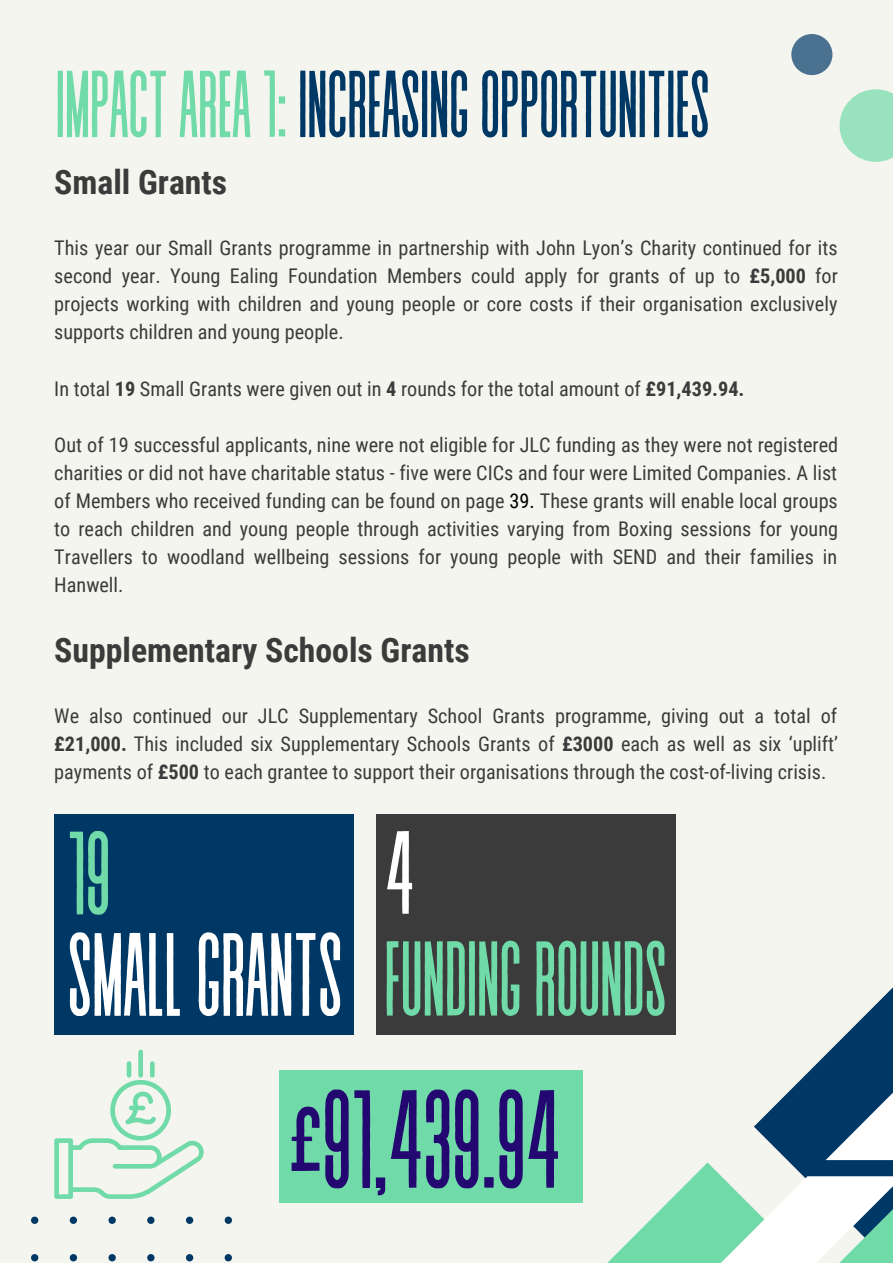
<style>
.page{position:relative;width:893px;height:1264px;background:#fff}
.page>*{position:absolute;margin:0;border:0;box-sizing:border-box;transform-origin:0 0}
.t1{font:139.35px "Revive 80 Tall";letter-spacing:-.03em;color:#230871}
.t2{font:118.05px "Revive 80 Tall";letter-spacing:-.03em;color:#fff}
.t3{font:118.05px "Revive 80 Tall";color:#70dba8}
.t4{font:106.05px "Revive 80 Tall";letter-spacing:-.03em;color:#70dba8}
.t5{font:94.8px "Revive 80 Tall";letter-spacing:-.03em;color:#003865}
.t6{font:700 33.75px "Roboto Condensed";color:#3b3b3b}
.t7{font:20.25px/28px "Roboto Condensed";color:#3b3b3b;text-align:justify}
.s1{color:#70dba8}
.s2{font-weight:700}
.s3{color:#000}
</style>
<div class="page">
<div style="left:0;top:0;width:892px;height:1262px;background:#f5f5ef"></div>
<svg style="left:512px;top:969px;width:380px;height:293px"></svg>
<div style="left:54px;top:814px;width:300px;height:221px;background:#003865"></div>
<div style="left:279px;top:1070px;width:304px;height:132px;background:#70dba8"></div>
<svg style="left:54px;top:1049px;width:150px;height:149px"></svg>
<div style="left:376px;top:814px;width:299px;height:221px;background:#3b3b3b"></div>
<svg style="left:31px;top:1216px;width:201px;height:46px"></svg>
<svg style="left:839px;top:89px;width:53px;height:73px"></svg>
<div style="left:791px;top:34px;width:41px;height:41px;background:#4a718f;border-radius:50%"></div>
<p class="t5" style="left:54px;top:56px;width:658px"><span class="s1">IMPACTAREA1:</span> INCREASINGOPPORTUNITIES</p>
<p class="t6" style="left:54px;top:163px;width:174px">Small Grants</p>
<p class="t7" style="left:54px;top:234px;width:785px">This year our Small Grants programme in partnership with John Lyon’s Charity continued for its second year. Young Ealing Foundation Members could apply for grants of up to <span class="s2">£5,000</span> for projects working with children and young people or core costs if their organisation exclusively supports children and young people.</p>
<p class="t7" style="left:54px;top:374px;width:691px">In total <span class="s2">19</span> Small Grants were given out in <span class="s2">4</span> rounds for the total amount of <span class="s2">£91,439.94.</span></p>
<p class="t7" style="left:54px;top:431px;width:785px">Out of 19 successful applicants, nine were not eligible for JLC funding as they were not registered charities or did not have charitable status - five were CICs and four were Limited Companies. A list of Members who received funding can be found on page <span class="s3">39.</span> These grants will enable local groups to reach children and young people through activities varying from Boxing sessions for young Travellers to woodland wellbeing sessions for young people with SEND and their families in Hanwell.</p>
<p class="t6" style="left:54px;top:630px;width:417px">Supplementary Schools Grants</p>
<p class="t7" style="left:54px;top:702px;width:785px">We also continued our JLC Supplementary School Grants programme, giving out a total of <span class="s2">£21,000.</span> This included six Supplementary Schools Grants of <span class="s2">£3000</span> each as well as six ‘uplift’ payments of <span class="s2">£500</span> to each grantee to support their organisations through the cost-of-living crisis.</p>
<p class="t3" style="left:66px;top:813px;width:48px">19</p>
<p class="t2" style="left:66px;top:914px;width:280px">SMALLGRANTS</p>
<p class="t2" style="left:383px;top:813px;width:35px">4</p>
<p class="t4" style="left:383px;top:924px;width:287px">FUNDINGROUNDS</p>
<p class="t1" style="left:286px;top:1068px;width:278px">£91,439.94</p>
</div>
